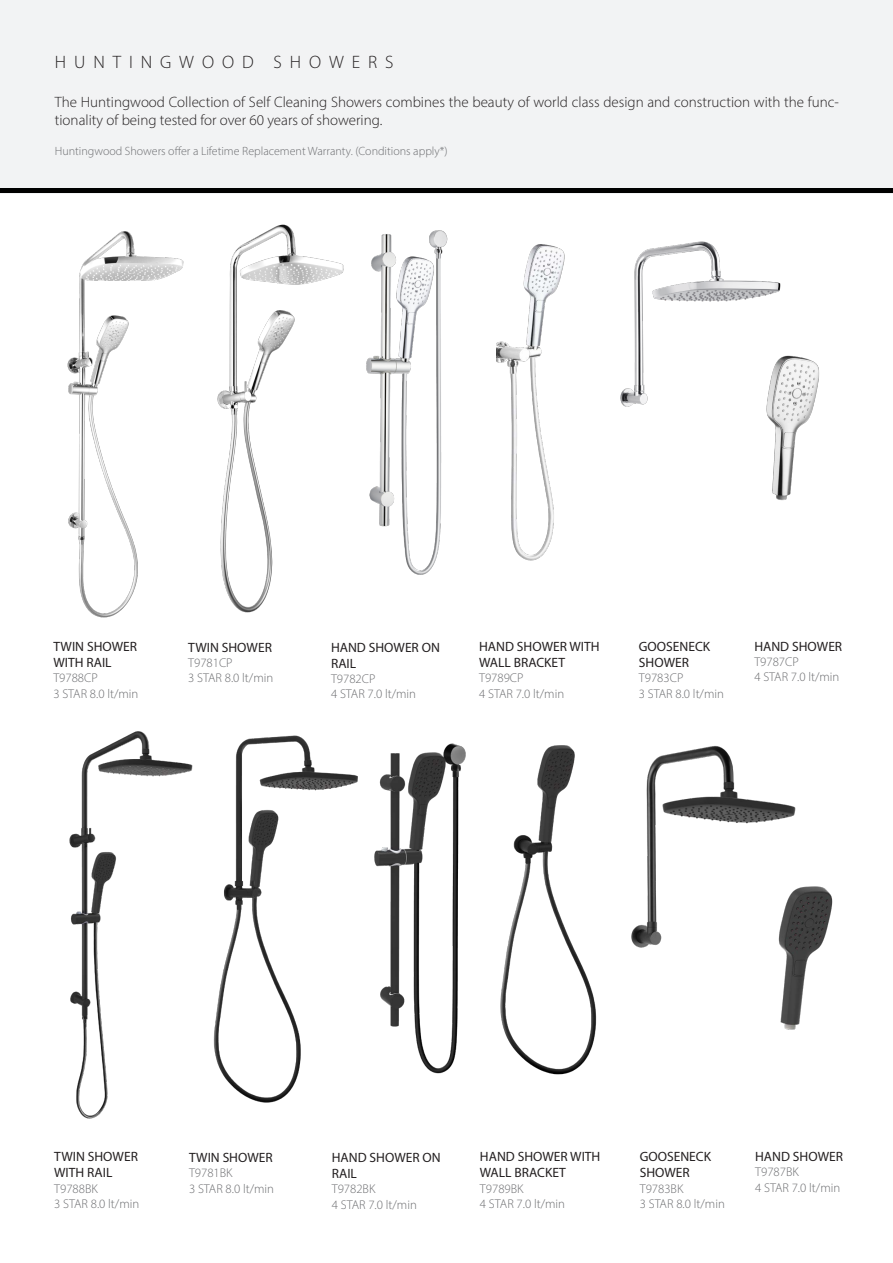
<style>
.page{position:relative;width:893px;height:1263px;background:#fff}
.page>*{position:absolute;margin:0;border:0;box-sizing:border-box;transform-origin:0 0}
.t1{font:300 18px "Myriad Pro";letter-spacing:.44em;color:#231f20}
.t2{font:300 15px/18px "Myriad Pro";color:#231f20}
.t3{font:13.5px/16.2px "Myriad Pro";color:#231f20}
.t4{font:300 12.75px "Myriad Pro";color:#6c6d70}
.t5{font:300 12px "Myriad Pro";color:#6c6d70}
</style>
<div class="page">
<div style="left:1px;top:0;width:892px;height:194px;background:#f2f3f4"></div>
<div style="left:0;top:188px;width:893px;height:5px;background:#000"></div>
<img style="left:366px;top:230px;width:82px;height:345px">
<img style="left:620px;top:241px;width:161px;height:166px">
<img style="left:496px;top:244px;width:69px;height:317px">
<img style="left:742px;top:350px;width:77px;height:151px">
<img style="left:69px;top:731px;width:106px;height:388px">
<img style="left:175px;top:735px;width:171px;height:368px">
<img style="left:346px;top:743px;width:120px;height:331px">
<img style="left:500px;top:745px;width:97px;height:330px">
<img style="left:631px;top:746px;width:165px;height:202px">
<img style="left:751px;top:879px;width:82px;height:151px">
<img style="left:67px;top:231px;width:117px;height:387px">
<img style="left:217px;top:224px;width:127px;height:389px">
<p class="t1" style="left:55px;top:51px;width:340px">HUNTINGWOOD SHOWERS</p>
<p class="t2" style="left:55px;top:93px;width:786px">The Huntingwood Collection of Self Cleaning Showers combines the beauty of world class design and construction with the func&shy;tionality of being tested for over 60 years of showering.</p>
<p class="t5" style="left:55px;top:144px;width:394px">Huntingwood Showers offer a Lifetime Replacement Warranty. (Conditions apply*)</p>
<p class="t3" style="left:53px;top:638px;width:85px">TWIN SHOWER<br>WITH RAIL</p>
<p class="t4" style="left:53px;top:670px;width:46px">T9788CP</p>
<p class="t4" style="left:53px;top:686px;width:87px">3 STAR 8.0 lt/min</p>
<p class="t3" style="left:188px;top:639px;width:85px">TWIN SHOWER</p>
<p class="t4" style="left:188px;top:655px;width:46px">T9781CP</p>
<p class="t4" style="left:188px;top:670px;width:87px">3 STAR 8.0 lt/min</p>
<p class="t3" style="left:331px;top:639px;width:110px">HAND SHOWER ON<br>RAIL</p>
<p class="t4" style="left:331px;top:671px;width:46px">T9782CP</p>
<p class="t4" style="left:331px;top:686px;width:87px">4 STAR 7.0 lt/min</p>
<p class="t3" style="left:479px;top:638px;width:122px">HAND SHOWER WITH<br>WALL BRACKET</p>
<p class="t4" style="left:479px;top:670px;width:46px">T9789CP</p>
<p class="t4" style="left:479px;top:686px;width:87px">4 STAR 7.0 lt/min</p>
<p class="t3" style="left:639px;top:638px;width:73px">GOOSENECK<br>SHOWER</p>
<p class="t4" style="left:639px;top:670px;width:46px">T9783CP</p>
<p class="t4" style="left:639px;top:686px;width:87px">3 STAR 8.0 lt/min</p>
<p class="t3" style="left:754px;top:638px;width:89px">HAND SHOWER</p>
<p class="t4" style="left:754px;top:654px;width:46px">T9787CP</p>
<p class="t4" style="left:754px;top:669px;width:87px">4 STAR 7.0 lt/min</p>
<p class="t3" style="left:54px;top:1148px;width:85px">TWIN SHOWER<br>WITH RAIL</p>
<p class="t4" style="left:54px;top:1181px;width:45px">T9788BK</p>
<p class="t4" style="left:54px;top:1196px;width:87px">3 STAR 8.0 lt/min</p>
<p class="t3" style="left:189px;top:1149px;width:85px">TWIN SHOWER</p>
<p class="t4" style="left:189px;top:1165px;width:45px">T9781BK</p>
<p class="t4" style="left:189px;top:1180px;width:87px">3 STAR 8.0 lt/min</p>
<p class="t3" style="left:332px;top:1149px;width:110px">HAND SHOWER ON<br>RAIL</p>
<p class="t4" style="left:332px;top:1181px;width:45px">T9782BK</p>
<p class="t4" style="left:332px;top:1197px;width:87px">4 STAR 7.0 lt/min</p>
<p class="t3" style="left:480px;top:1148px;width:122px">HAND SHOWER WITH<br>WALL BRACKET</p>
<p class="t4" style="left:480px;top:1181px;width:45px">T9789BK</p>
<p class="t4" style="left:480px;top:1196px;width:87px">4 STAR 7.0 lt/min</p>
<p class="t3" style="left:640px;top:1148px;width:73px">GOOSENECK<br>SHOWER</p>
<p class="t4" style="left:640px;top:1181px;width:45px">T9783BK</p>
<p class="t4" style="left:640px;top:1196px;width:87px">3 STAR 8.0 lt/min</p>
<p class="t3" style="left:755px;top:1148px;width:89px">HAND SHOWER</p>
<p class="t4" style="left:755px;top:1164px;width:45px">T9787BK</p>
<p class="t4" style="left:755px;top:1180px;width:87px">4 STAR 7.0 lt/min</p>
</div>
